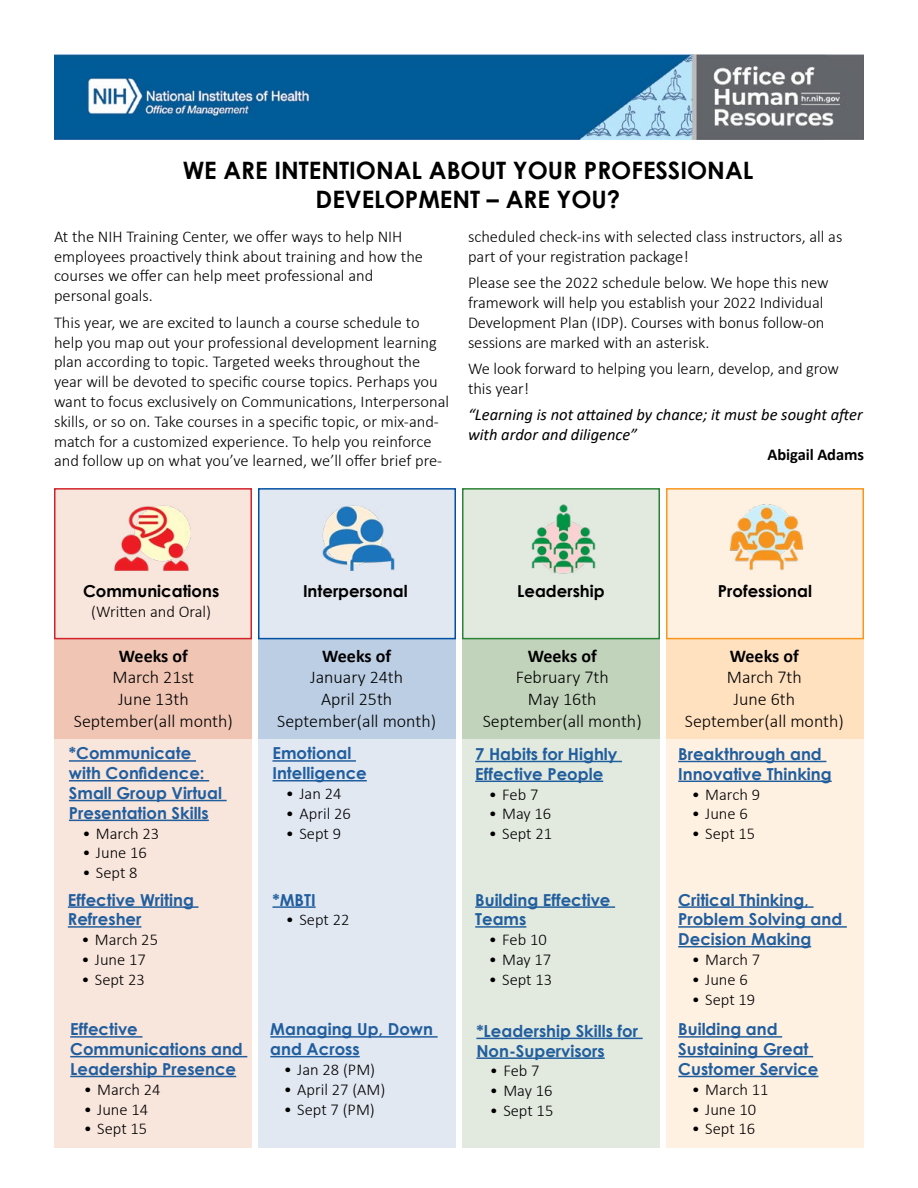
<style>
.page{position:relative;width:918px;height:1188px;background:#fff}
.page>*{position:absolute;margin:0;border:0;box-sizing:border-box;transform-origin:0 0}
.t1{font:700 24px/28.8px "Century Gothic";color:#000;text-align:center}
.Weeks{font:300 18px "Calibri";color:#000}
.Weeks-2{font:700 18px "Calibri";color:#000}
.Body{font:300 16.5px/19.8px "Calibri";color:#000}
.t2{font:700 16.5px/19.8px "Century Gothic";color:#215e9e}
.P{font:italic 16.5px/19.8px "Calibri";color:#000}
.t3{font:700 16.5px "Century Gothic";color:#000}
.Body-2{font:700 16.5px "Calibri";letter-spacing:-.005em;color:#000}
</style>
<div class="page">
<img style="left:54px;top:55px;width:810px;height:84px">
<div style="left:54px;top:489px;width:198px;height:659px;background:#f8e5dc"></div>
<div style="left:54px;top:639px;width:198px;height:100px;background:#f0c5b4"></div>
<img style="left:114px;top:505px;width:76px;height:66px">
<hr style="left:69px;top:760px;width:127px;height:2px;background:#215e9e">
<hr style="left:69px;top:780px;width:140px;height:1px;background:#215e9e">
<hr style="left:69px;top:800px;width:158px;height:1px;background:#215e9e">
<hr style="left:69px;top:820px;width:140px;height:1px;background:#215e9e">
<div style="left:54px;top:488px;width:198px;height:151px;border:2px solid #d2232a"></div>
<hr style="left:68px;top:906px;width:131px;height:2px;background:#215e9e">
<hr style="left:68px;top:926px;width:73px;height:2px;background:#215e9e">
<div style="left:258px;top:489px;width:198px;height:659px;background:#e1e8f2"></div>
<div style="left:258px;top:639px;width:198px;height:100px;background:#bbcee4"></div>
<img style="left:322px;top:505px;width:73px;height:66px">
<hr style="left:272px;top:760px;width:84px;height:2px;background:#215e9e">
<hr style="left:272px;top:780px;width:95px;height:1px;background:#215e9e">
<div style="left:258px;top:488px;width:198px;height:151px;border:2px solid #0050a3"></div>
<hr style="left:272px;top:906px;width:44px;height:2px;background:#215e9e">
<div style="left:462px;top:489px;width:198px;height:659px;background:#e2eadf"></div>
<div style="left:462px;top:639px;width:198px;height:100px;background:#c1d4bb"></div>
<img style="left:531px;top:504px;width:65px;height:69px">
<hr style="left:475px;top:761px;width:147px;height:1px;background:#215e9e">
<hr style="left:475px;top:781px;width:128px;height:1px;background:#215e9e">
<div style="left:462px;top:488px;width:198px;height:151px;border:2px solid #2a8336"></div>
<hr style="left:475px;top:906px;width:140px;height:2px;background:#215e9e">
<hr style="left:475px;top:926px;width:51px;height:2px;background:#215e9e">
<div style="left:666px;top:489px;width:198px;height:659px;background:#fff1e2"></div>
<div style="left:666px;top:639px;width:198px;height:100px;background:#ffe1c0"></div>
<img style="left:730px;top:504px;width:73px;height:67px">
<hr style="left:678px;top:761px;width:148px;height:1px;background:#215e9e">
<hr style="left:678px;top:781px;width:154px;height:1px;background:#215e9e">
<div style="left:666px;top:488px;width:198px;height:151px;border:2px solid #f8971d"></div>
<hr style="left:678px;top:906px;width:136px;height:2px;background:#215e9e">
<hr style="left:678px;top:926px;width:169px;height:2px;background:#215e9e">
<hr style="left:678px;top:946px;width:133px;height:1px;background:#215e9e">
<hr style="left:70px;top:1036px;width:72px;height:2px;background:#215e9e">
<hr style="left:70px;top:1056px;width:177px;height:1px;background:#215e9e">
<hr style="left:70px;top:1076px;width:166px;height:1px;background:#215e9e">
<hr style="left:270px;top:1036px;width:168px;height:2px;background:#215e9e">
<hr style="left:270px;top:1056px;width:90px;height:1px;background:#215e9e">
<hr style="left:476px;top:1038px;width:167px;height:1px;background:#215e9e">
<hr style="left:476px;top:1057px;width:129px;height:2px;background:#215e9e">
<hr style="left:678px;top:1036px;width:104px;height:2px;background:#215e9e">
<hr style="left:678px;top:1056px;width:135px;height:1px;background:#215e9e">
<hr style="left:678px;top:1076px;width:140px;height:1px;background:#215e9e">
<h1 class="t1" style="left:183px;top:155px;width:572px">WE ARE INTENTIONAL ABOUT YOUR PROFESSIONAL<br>DEVELOPMENT – ARE YOU?</h1>
<p class="Body" style="left:54px;top:226px;width:371px">At the NIH Training Center, we offer ways to help NIH employees proactively think about training and how the courses we offer can help meet professional and personal goals.</p>
<p class="Body" style="left:54px;top:312px;width:397px">This year, we are excited to launch a course schedule to help you map out your professional development learning plan according to topic. Targeted weeks throughout the year will be devoted to specific course topics. Perhaps you want to focus exclusively on Communications, Interpersonal skills, or so on. Take courses in a specific topic, or mix-and&shy;match for a customized experience. To help you reinforce and follow up on what you’ve learned, we’ll offer brief pre-</p>
<p class="Body" style="left:468px;top:226px;width:376px">scheduled check-ins with selected class instructors, all as part of your registration package!</p>
<p class="Body" style="left:468px;top:273px;width:362px">Please see the 2022 schedule below. We hope this new framework will help you establish your 2022 Individual Development Plan (IDP). Courses with bonus follow-on sessions are marked with an asterisk.</p>
<p class="Body" style="left:468px;top:359px;width:373px">We look forward to helping you learn, develop, and grow this year!</p>
<p class="P" style="left:468px;top:404px;width:396px">“Learning is not attained by chance; it must be sought after with ardor and diligence”</p>
<p class="Body-2" style="left:768px;top:443px;width:98px">Abigail Adams</p>
<h2 class="t3" style="left:83px;top:578px;width:138px">Communications</h2>
<p class="Body" style="left:91px;top:601px;width:122px">(Written and Oral)</p>
<p class="Weeks-2" style="left:119px;top:643px;width:70px">Weeks of</p>
<p class="Weeks" style="left:113px;top:666px;width:83px">March 21st</p>
<p class="Weeks" style="left:118px;top:688px;width:72px">June 13th</p>
<p class="Weeks" style="left:74px;top:709px;width:160px">September(all month)</p>
<h3 class="t2" style="left:69px;top:743px;width:155px">*Communicate with Confidence:<br>Small Group Virtual<br>Presentation Skills</h3>
<p class="Body" style="left:82px;top:823px;width:78px">• March 23</p>
<p class="Body" style="left:82px;top:843px;width:66px">• June 16</p>
<p class="Body" style="left:82px;top:863px;width:57px">• Sept 8</p>
<h3 class="t2" style="left:68px;top:889px;width:128px">Effective Writing<br>Refresher</h3>
<p class="Body" style="left:81px;top:930px;width:78px">• March 25</p>
<p class="Body" style="left:81px;top:949px;width:66px">• June 17</p>
<p class="Body" style="left:81px;top:969px;width:65px">• Sept 23</p>
<h3 class="t2" style="left:70px;top:1019px;width:174px">Effective<br>Communications and<br>Leadership Presence</h3>
<p class="Body" style="left:84px;top:1079px;width:78px">• March 24</p>
<p class="Body" style="left:84px;top:1099px;width:66px">• June 14</p>
<p class="Body" style="left:84px;top:1119px;width:65px">• Sept 15</p>
<h2 class="t3" style="left:303px;top:578px;width:106px">Interpersonal</h2>
<p class="Weeks-2" style="left:322px;top:643px;width:70px">Weeks of</p>
<p class="Weeks" style="left:310px;top:666px;width:95px">January 24th</p>
<p class="Weeks" style="left:321px;top:688px;width:73px">April 25th</p>
<p class="Weeks" style="left:277px;top:709px;width:160px">September(all month)</p>
<h3 class="t2" style="left:272px;top:743px;width:96px">Emotional<br>Intelligence</h3>
<p class="Body" style="left:286px;top:784px;width:57px">• Jan 24</p>
<p class="Body" style="left:286px;top:803px;width:66px">• April 26</p>
<p class="Body" style="left:286px;top:823px;width:57px">• Sept 9</p>
<h3 class="t2" style="left:272px;top:889px;width:45px">*MBTI</h3>
<p class="Body" style="left:286px;top:910px;width:65px">• Sept 22</p>
<h3 class="t2" style="left:270px;top:1019px;width:164px">Managing Up, Down and Across</h3>
<p class="Body" style="left:284px;top:1059px;width:93px">• Jan 28 (PM)</p>
<p class="Body" style="left:284px;top:1079px;width:103px">• April 27 (AM)</p>
<p class="Body" style="left:284px;top:1099px;width:93px">• Sept 7 (PM)</p>
<h2 class="t3" style="left:517px;top:578px;width:89px">Leadership</h2>
<p class="Weeks-2" style="left:528px;top:643px;width:70px">Weeks of</p>
<p class="Weeks" style="left:516px;top:666px;width:94px">February 7th</p>
<p class="Weeks" style="left:528px;top:688px;width:70px">May 16th</p>
<p class="Weeks" style="left:483px;top:709px;width:160px">September(all month)</p>
<h3 class="t2" style="left:475px;top:743px;width:144px">7 Habits for Highly<br>Effective People</h3>
<p class="Body" style="left:489px;top:784px;width:51px">• Feb 7</p>
<p class="Body" style="left:489px;top:804px;width:64px">• May 16</p>
<p class="Body" style="left:489px;top:824px;width:65px">• Sept 21</p>
<h3 class="t2" style="left:475px;top:889px;width:137px">Building Effective<br>Teams</h3>
<p class="Body" style="left:489px;top:930px;width:60px">• Feb 10</p>
<p class="Body" style="left:489px;top:949px;width:64px">• May 17</p>
<p class="Body" style="left:489px;top:969px;width:65px">• Sept 13</p>
<h3 class="t2" style="left:476px;top:1020px;width:163px">*Leadership Skills for<br>Non-Supervisors</h3>
<p class="Body" style="left:490px;top:1061px;width:51px">• Feb 7</p>
<p class="Body" style="left:490px;top:1081px;width:64px">• May 16</p>
<p class="Body" style="left:490px;top:1101px;width:65px">• Sept 15</p>
<h2 class="t3" style="left:718px;top:578px;width:96px">Professional</h2>
<p class="Weeks-2" style="left:730px;top:643px;width:70px">Weeks of</p>
<p class="Weeks" style="left:727px;top:666px;width:77px">March 7th</p>
<p class="Weeks" style="left:734px;top:688px;width:63px">June 6th</p>
<p class="Weeks" style="left:685px;top:709px;width:160px">September(all month)</p>
<h3 class="t2" style="left:678px;top:743px;width:155px">Breakthrough and<br>Innovative Thinking</h3>
<p class="Body" style="left:692px;top:784px;width:70px">• March 9</p>
<p class="Body" style="left:692px;top:804px;width:58px">• June 6</p>
<p class="Body" style="left:692px;top:824px;width:65px">• Sept 15</p>
<h3 class="t2" style="left:678px;top:889px;width:166px">Critical Thinking,<br>Problem Solving and<br>Decision Making</h3>
<p class="Body" style="left:692px;top:949px;width:70px">• March 7</p>
<p class="Body" style="left:692px;top:969px;width:58px">• June 6</p>
<p class="Body" style="left:692px;top:989px;width:65px">• Sept 19</p>
<h3 class="t2" style="left:678px;top:1019px;width:142px">Building and<br>Sustaining Great<br>Customer Service</h3>
<p class="Body" style="left:692px;top:1079px;width:78px">• March 11</p>
<p class="Body" style="left:692px;top:1099px;width:66px">• June 10</p>
<p class="Body" style="left:692px;top:1119px;width:65px">• Sept 16</p>
</div>
